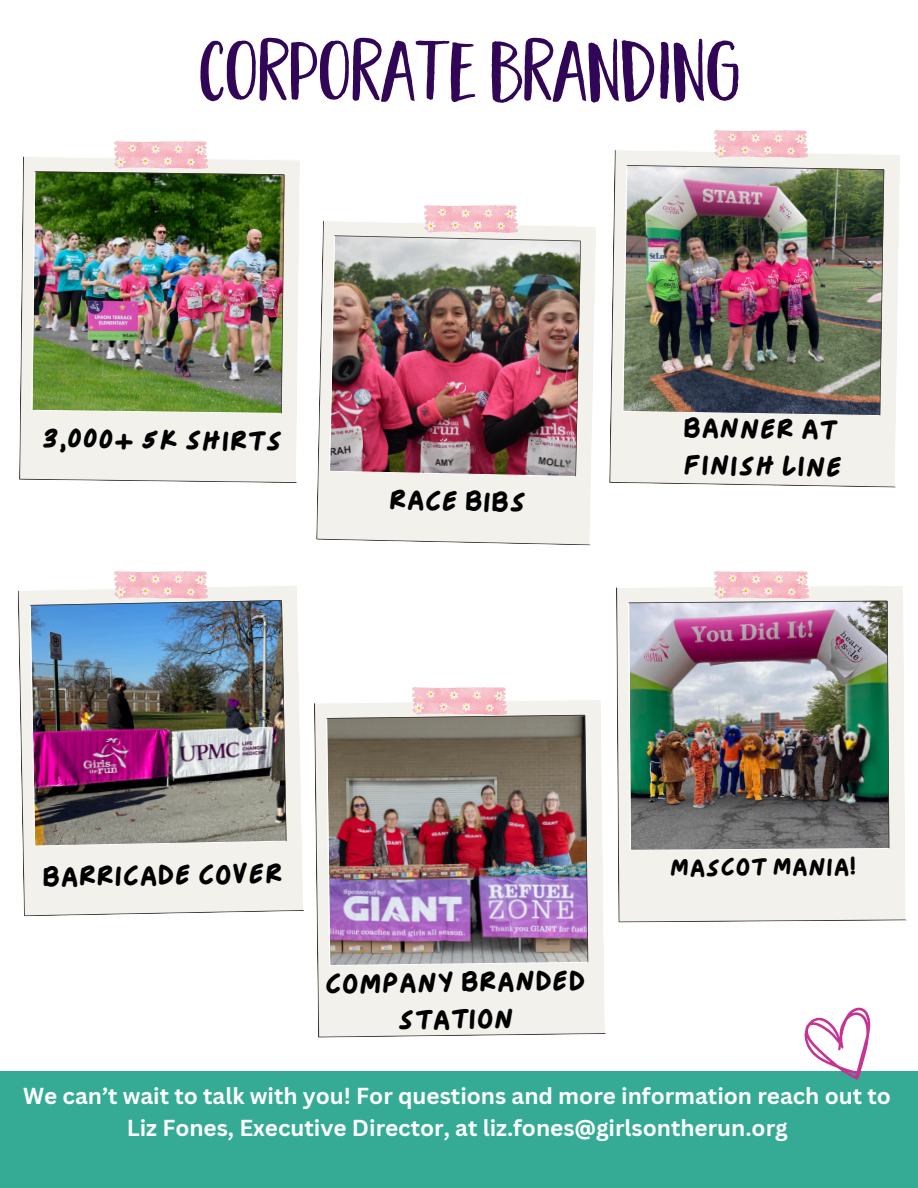
<style>
.page{position:relative;width:918px;height:1188px;background:#fff}
.page>*{position:absolute;margin:0;border:0;box-sizing:border-box;transform-origin:0 0}
.t1{font:78px "Garden Grown Caps";color:#320657}
.t2{font:27px/37.2px "Everygirl";color:#000}
.t3{font:24px "Everygirl";letter-spacing:-.01em;color:#000}
.t4{font:700 22.5px/31.5px "Canva Sans";color:#fff;text-align:center}
</style>
<div class="page">
<div style="left:0;top:1071px;width:918px;height:117px;background:#35ab95"></div>
<img style="left:23px;top:156px;width:277px;height:327px">
<svg style="left:316px;top:229px;width:7px;height:311px"></svg>
<img style="left:323px;top:220px;width:273px;height:325px">
<svg style="left:609px;top:150px;width:287px;height:338px"></svg>
<img style="left:615px;top:150px;width:285px;height:337px">
<img style="left:18px;top:586px;width:286px;height:325px">
<img style="left:314px;top:699px;width:292px;height:335px">
<img style="left:616px;top:586px;width:290px;height:334px">
<img style="left:114px;top:141px;width:94px;height:27px">
<img style="left:715px;top:572px;width:93px;height:27px">
<img style="left:413px;top:687px;width:93px;height:27px">
<img style="left:714px;top:131px;width:94px;height:27px">
<img style="left:424px;top:205px;width:94px;height:27px">
<img style="left:114px;top:572px;width:94px;height:27px">
<svg style="left:804px;top:1007px;width:67px;height:73px"></svg>
<h1 class="t1" style="left:201px;top:22px;width:541px">CORPORATE BRANDING</h1>
<h2 class="t2" style="left:42px;top:421px;width:242px;rotate:1deg">3,000+ 5K SHIRTS</h2>
<p class="t2" style="left:389px;top:483px;width:139px;rotate:1deg">RACE BIBS</p>
<p class="t2" style="left:684px;top:410px;width:162px;rotate:1deg">BANNER AT<br>FINISH LINE</p>
<h2 class="t2" style="left:42px;top:860px;width:242px;rotate:-1deg">BARRICADE COVER</h2>
<p class="t2" style="left:325px;top:967px;width:262px;text-align:center;rotate:-1deg">COMPANY BRANDED<br>STATION</p>
<p class="t3" style="left:670px;top:856px;width:188px">MASCOT MANIA!</p>
<p class="t4" style="left:23px;top:1080px;width:869px">We can’t wait to talk with you! For questions and more information reach out to<br>Liz Fones, Executive Director, at liz.fones@girlsontherun.org</p>
</div>
